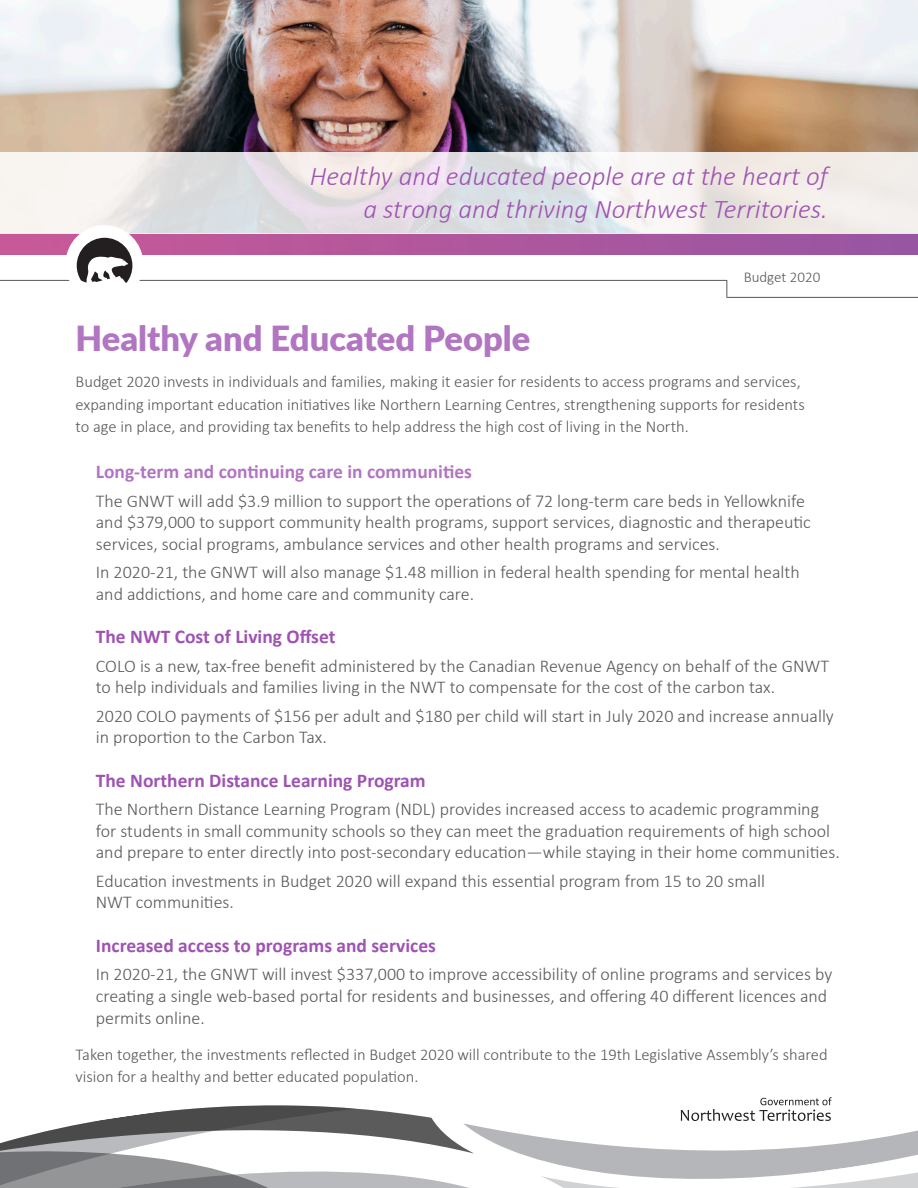
<style>
.page{position:relative;width:918px;height:1188px;background:#fff}
.page>*{position:absolute;margin:0;border:0;box-sizing:border-box;transform-origin:0 0}
.t1{font:900 34.5px "Lato";color:#b175c1}
.t2{font:italic 300 27px/33px "Calibri";color:#9e53b2;text-align:right}
.t3{font:700 19.5px "Calibri";color:#9e53b2}
.t4{font:700 19.5px "Calibri";color:#b175c1}
.t5{font:300 18px/21.6px "Calibri";color:#57585a}
.t6{font:300 16.5px/22.5px "Calibri";color:#57585a}
.t7{font:300 15px "Calibri";color:#57585a}
</style>
<div class="page">
<img style="left:0;top:0;width:918px;height:152px">
<div style="left:0;top:233px;width:918px;height:22px;background:linear-gradient(to right,#c95a98,#9755a2)"></div>
<svg style="left:0;top:152px;width:918px;height:81px"></svg>
<hr style="left:0;top:280px;width:727px;height:1px;background:#57585a">
<hr style="left:727px;top:297px;width:191px;height:1px;background:#57585a">
<svg style="left:727px;top:280px;width:1px;height:18px"></svg>
<div style="left:66px;top:225px;width:77px;height:78px;background:#fff;border-radius:50%"></div>
<svg style="left:77px;top:238px;width:55px;height:45px"></svg>
<svg style="left:0;top:1097px;width:918px;height:91px"></svg>
<p class="t2" style="left:310px;top:160px;width:520px">Healthy and educated people are at the heart of a strong and thriving Northwest Territories.</p>
<p class="t7" style="left:744px;top:268px;width:78px">Budget 2020</p>
<p class="t1" style="left:76px;top:313px;width:456px">Healthy and Educated People</p>
<p class="t6" style="left:76px;top:371px;width:731px">Budget 2020 invests in individuals and families, making it easier for residents to access programs and services, expanding important education initiatives like Northern Learning Centres, strengthening supports for residents to age in place, and providing tax benefits to help address the high cost of living in the North.</p>
<p class="t4" style="left:96px;top:458px;width:378px">Long-term and continuing care in communities</p>
<p class="t5" style="left:96px;top:490px;width:717px">The GNWT will add $3.9 million to support the operations of 72 long-term care beds in Yellowknife and $379,000 to support community health programs, support services, diagnostic and therapeutic services, social programs, ambulance services and other health programs and services.</p>
<p class="t5" style="left:96px;top:561px;width:705px">In 2020-21, the GNWT will also manage $1.48 million in federal health spending for mental health and addictions, and home care and community care.</p>
<p class="t3" style="left:96px;top:623px;width:241px">The NWT Cost of Living Offset</p>
<p class="t5" style="left:96px;top:655px;width:735px">COLO is a new, tax-free benefit administered by the Canadian Revenue Agency on behalf of the GNWT to help individuals and families living in the NWT to compensate for the cost of the carbon tax.</p>
<p class="t5" style="left:96px;top:705px;width:740px">2020 COLO payments of $156 per adult and $180 per child will start in July 2020 and increase annually in proportion to the Carbon Tax.</p>
<p class="t3" style="left:96px;top:767px;width:331px">The Northern Distance Learning Program</p>
<p class="t5" style="left:96px;top:798px;width:745px">The Northern Distance Learning Program (NDL) provides increased access to academic programming for students in small community schools so they can meet the graduation requirements of high school and prepare to enter directly into post-secondary education—while staying in their home communities.</p>
<p class="t5" style="left:96px;top:870px;width:671px">Education investments in Budget 2020 will expand this essential program from 15 to 20 small<br>NWT communities.</p>
<p class="t3" style="left:96px;top:932px;width:342px">Increased access to programs and services</p>
<p class="t5" style="left:96px;top:963px;width:738px">In 2020-21, the GNWT will invest $337,000 to improve accessibility of online programs and services by creating a single web-based portal for residents and businesses, and offering 40 different licences and permits online.</p>
<p class="t6" style="left:76px;top:1043px;width:754px">Taken together, the investments reflected in Budget 2020 will contribute to the 19th Legislative Assembly’s shared vision for a healthy and better educated population.</p>
</div>
